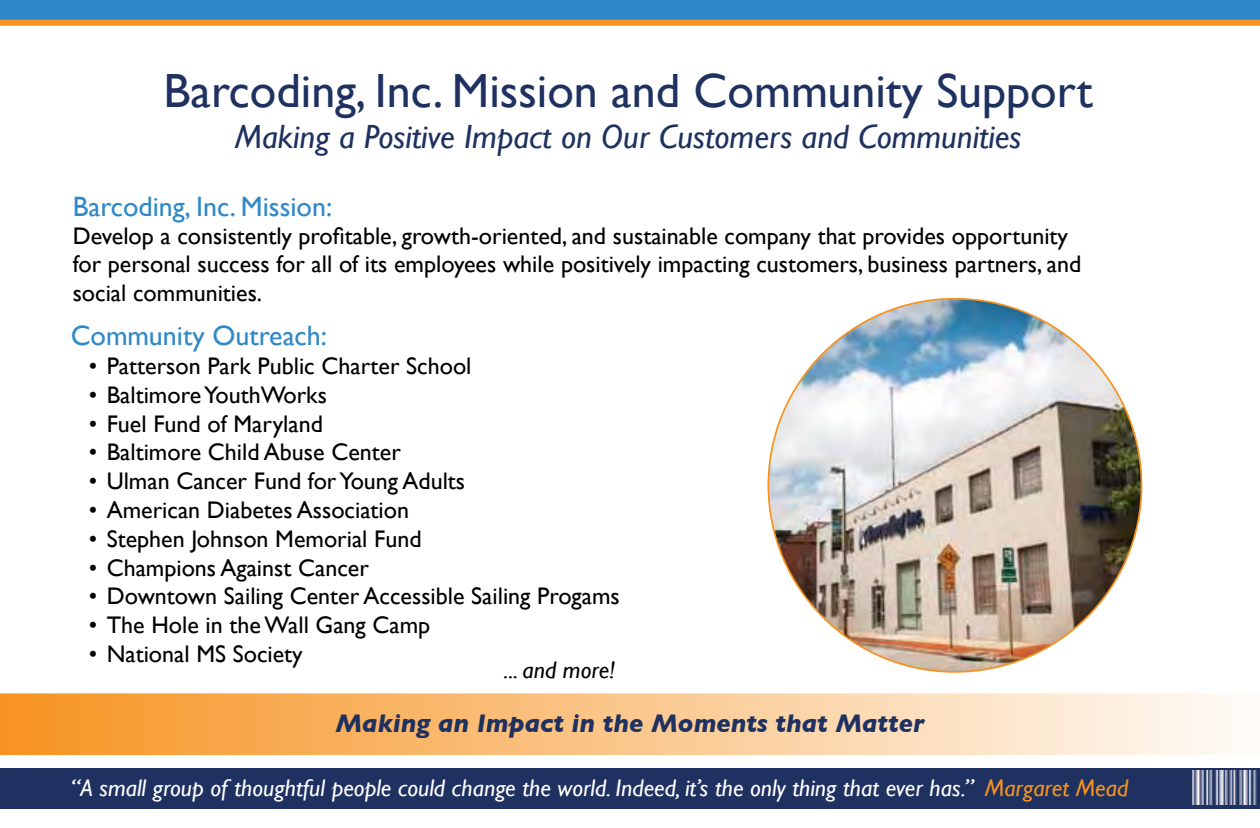
<style>
.page{position:relative;width:1260px;height:828px;background:#fff}
.page>*{position:absolute;margin:0;border:0;box-sizing:border-box;transform-origin:0 0}
.t1{font:48px "Gill Sans";color:#1e3160}
.t2{font:italic 33.6px "Gill Sans";color:#1e3160}
.t3{font:28px "Gill Sans";color:#2f89c9}
.t4{font:italic 700 26px "Gill Sans";color:#1e3160}
.t5{font:24px/28.4px "Gill Sans";color:#000}
.t6{font:italic 24px "Gill Sans";color:#fff}
.t7{font:italic 24px "Gill Sans";color:#000}
.s1{color:#f7921e}
</style>
<div class="page">
<div style="left:0;top:768px;width:1260px;height:41px;background:#1e3160"></div>
<svg style="left:0;top:693px;width:1231px;height:62px;background:#fac68b"></svg>
<img style="left:768px;top:299px;width:374px;height:373px;border-radius:187px">
<img style="left:1192px;top:770px;width:65px;height:35px">
<div style="left:0;top:0;width:1260px;height:20px;background:#2f89c9"></div>
<div style="left:0;top:20px;width:1260px;height:6px;background:#f7921e"></div>
<h1 class="t1" style="left:163px;top:63px;width:931px">Barcoding, Inc. Mission and Community Support</h1>
<h2 class="t2" style="left:235px;top:117px;width:788px">Making a Positive Impact on Our Customers and Communities</h2>
<p class="t3" style="left:73px;top:190px;width:261px">Barcoding, Inc. Mission:</p>
<p class="t5" style="left:73px;top:222px;width:1010px">Develop a consistently profitable, growth-oriented, and sustainable company that provides opportunity for personal success for all of its employees while positively impacting customers, business partners, and social communities.</p>
<p class="t3" style="left:71px;top:319px;width:258px">Community Outreach:</p>
<p class="t5" style="left:89px;top:352px;width:384px">• Patterson Park Public Charter School</p>
<p class="t5" style="left:89px;top:380px;width:240px">• Baltimore YouthWorks</p>
<p class="t5" style="left:89px;top:409px;width:236px">• Fuel Fund of Maryland</p>
<p class="t5" style="left:89px;top:438px;width:314px">• Baltimore Child Abuse Center</p>
<p class="t5" style="left:89px;top:467px;width:378px">• Ulman Cancer Fund for Young Adults</p>
<p class="t5" style="left:89px;top:496px;width:322px">• American Diabetes Association</p>
<p class="t5" style="left:89px;top:524px;width:334px">• Stephen Johnson Memorial Fund</p>
<p class="t5" style="left:89px;top:553px;width:282px">• Champions Against Cancer</p>
<p class="t5" style="left:89px;top:582px;width:533px">• Downtown Sailing Center Accessible Sailing Progams</p>
<p class="t5" style="left:89px;top:611px;width:343px">• The Hole in the Wall Gang Camp</p>
<p class="t5" style="left:89px;top:640px;width:216px">• National MS Society</p>
<p class="t7" style="left:504px;top:656px;width:113px">... and more!</p>
<p class="t4" style="left:336px;top:708px;width:590px">Making an Impact in the Moments that Matter</p>
<p class="t6" style="left:71px;top:774px;width:1059px">“A small group of thoughtful people could change the world. Indeed, it’s the only thing that ever has.” <span class="s1">Margaret Mead</span></p>
</div>
